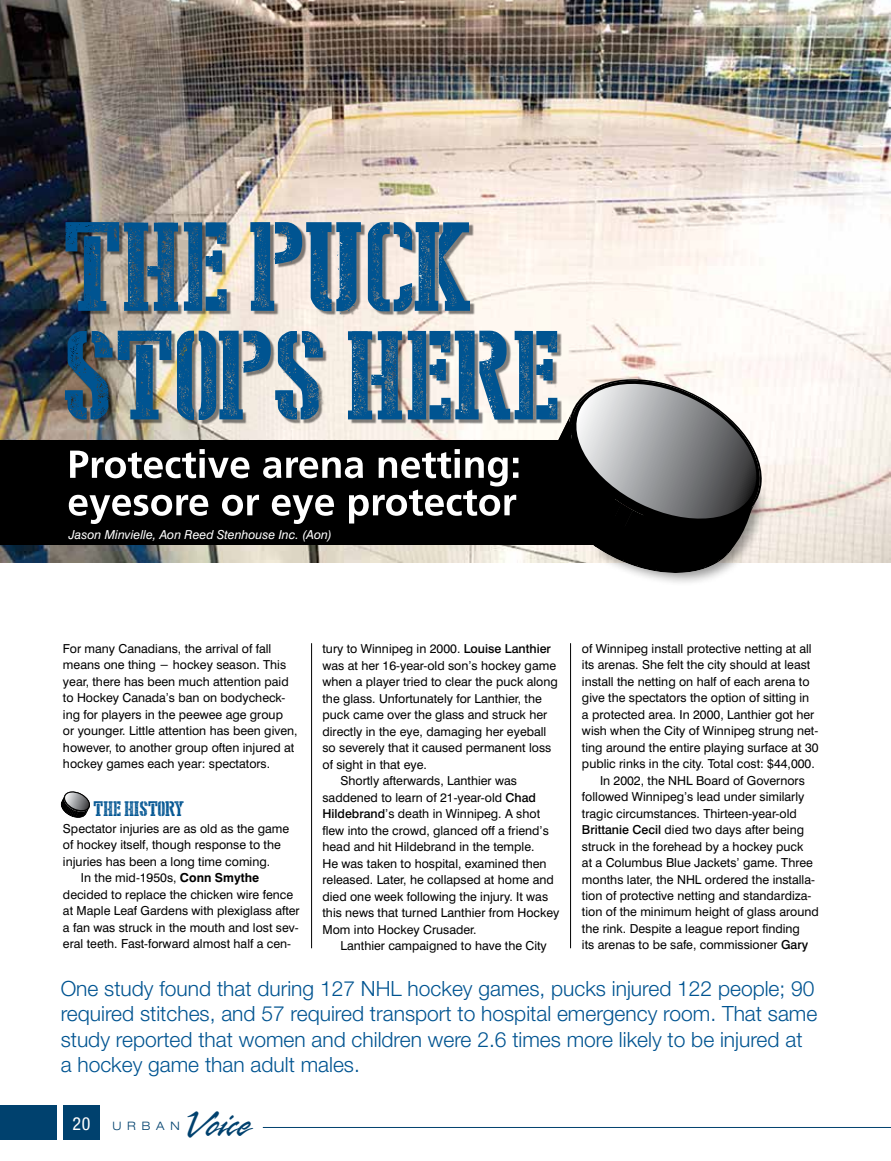
<style>
.page{position:relative;width:891px;height:1161px;background:#fff}
.page>*{position:absolute;margin:0;border:0;box-sizing:border-box;transform-origin:0 0}
.t1{font:126.45px/108.6px "Stencil Style New";color:#005491}
.t2{font:39.6px "Rapier Plain";color:#00416e}
.t3{font:300 21px/25.5px "Helvetica Neue";color:#005491}
.t4{font:21px "Stencil Style New";color:#005491}
.t5{font:12.3px/16.5px "Swiss 721 BT";color:#000}
.t6{font:italic 12.3px "Swiss 721 BT";color:#fff}
.t7{font:300 expanded 11.7px "Helvetica Neue";letter-spacing:.505em;color:#00416e}
.s1{font-weight:700}
.s2{font-weight:500}
.s3{font-weight:400;font-stretch:condensed;font-size:18px;color:#fff}
</style>
<div class="page">
<img style="left:0;top:0;width:891px;height:563px">
<div style="left:0;top:440px;width:615px;height:104px;background:#000"></div>
<hr style="left:311px;top:643px;width:1px;height:305px;background:#000">
<hr style="left:570px;top:643px;width:1px;height:305px;background:#000">
<div style="left:67px;top:224px;width:495px;height:201px;background:#000;opacity:.49"></div>
<svg style="left:69px;top:449px;width:449px;height:75px"></svg>
<svg style="left:61px;top:791px;width:29px;height:27px"></svg>
<svg style="left:546px;top:369px;width:237px;height:214px"></svg>
<hr style="left:263px;top:1127px;width:628px;height:1px;background:#00416e">
<div style="left:63px;top:1106px;width:37px;height:34px;background:#00416e"></div>
<div style="left:0;top:1106px;width:57px;height:34px;background:#00416e"></div>
<h1 class="t1" style="left:63px;top:216px;width:498px">THE PUCK<br>STOPS HERE</h1>
<p class="t6" style="left:69px;top:527px;width:265px">Jason Minvielle, Aon Reed Stenhouse Inc. (Aon)</p>
<p class="t5" style="left:63px;top:640px;width:236px">For many Canadians, the arrival of fall means one thing − hockey season. This year, there has been much attention paid to Hockey Canada’s ban on bodycheck&shy;ing for players in the peewee age group<br>or younger. Little attention has been given, however, to another group often injured at hockey games each year: spectators.</p>
<h3 class="t4" style="left:94px;top:798px;width:92px">THE HISTORY</h3>
<p class="t5" style="left:63px;top:820px;width:228px">Spectator injuries are as old as the game</p>
<p class="t5" style="left:63px;top:836px;width:219px">of hockey itself, though response to the</p>
<p class="t5" style="left:63px;top:853px;width:209px">injuries has been a long time coming.</p>
<p class="t5" style="left:81px;top:869px;width:180px">In the mid-1950s, <span class="s1">Conn Smythe</span></p>
<p class="t5" style="left:63px;top:886px;width:232px">decided to replace the chicken wire fence</p>
<p class="t5" style="left:63px;top:902px;width:238px">at Maple Leaf Gardens with plexiglass after</p>
<p class="t5" style="left:63px;top:919px;width:237px">a fan was struck in the mouth and lost sev-</p>
<p class="t5" style="left:63px;top:935px;width:230px">eral teeth. Fast-forward almost half a cen-</p>
<p class="t5" style="left:322px;top:640px;width:230px">tury to Winnipeg in 2000. <span class="s2">Louise Lanthier</span></p>
<p class="t5" style="left:322px;top:657px;width:235px">was at her 16-year-old son’s hockey game</p>
<p class="t5" style="left:322px;top:673px;width:237px">when a player tried to clear the puck along</p>
<p class="t5" style="left:322px;top:690px;width:221px">the glass. Unfortunately for Lanthier, the</p>
<p class="t5" style="left:322px;top:706px;width:226px">puck came over the glass and struck her</p>
<p class="t5" style="left:322px;top:723px;width:225px">directly in the eye, damaging her eyeball</p>
<p class="t5" style="left:322px;top:739px;width:230px">so severely that it caused permanent loss</p>
<p class="t5" style="left:322px;top:756px;width:106px">of sight in that eye.</p>
<p class="t5" style="left:341px;top:772px;width:178px">Shortly afterwards, Lanthier was</p>
<p class="t5" style="left:322px;top:789px;width:215px">saddened to learn of 21-year-old <span class="s2">Chad</span></p>
<p class="t5" style="left:322px;top:805px;width:219px"><span class="s2">Hildebrand</span>’s death in Winnipeg. A shot</p>
<p class="t5" style="left:322px;top:822px;width:228px">flew into the crowd, glanced off a friend’s</p>
<p class="t5" style="left:322px;top:838px;width:214px">head and hit Hildebrand in the temple.</p>
<p class="t5" style="left:322px;top:855px;width:226px">He was taken to hospital, examined then</p>
<p class="t5" style="left:322px;top:871px;width:233px">released. Later, he collapsed at home and</p>
<p class="t5" style="left:322px;top:888px;width:227px">died one week following the injury. It was</p>
<p class="t5" style="left:322px;top:904px;width:238px">this news that turned Lanthier from Hockey</p>
<p class="t5" style="left:322px;top:921px;width:156px">Mom into Hockey Crusader.</p>
<p class="t5" style="left:341px;top:937px;width:208px">Lanthier campaigned to have the City</p>
<p class="t5" style="left:582px;top:640px;width:231px">of Winnipeg install protective netting at all</p>
<p class="t5" style="left:582px;top:656px;width:230px">its arenas. She felt the city should at least</p>
<p class="t5" style="left:582px;top:673px;width:229px">install the netting on half of each arena to</p>
<p class="t5" style="left:582px;top:689px;width:229px">give the spectators the option of sitting in</p>
<p class="t5" style="left:582px;top:706px;width:234px">a protected area. In 2000, Lanthier got her</p>
<p class="t5" style="left:582px;top:722px;width:238px">wish when the City of Winnipeg strung net-</p>
<p class="t5" style="left:582px;top:739px;width:238px">ting around the entire playing surface at 30</p>
<p class="t5" style="left:582px;top:755px;width:234px">public rinks in the city. Total cost: $44,000.</p>
<p class="t5" style="left:600px;top:772px;width:206px">In 2002, the NHL Board of Governors</p>
<p class="t5" style="left:582px;top:788px;width:224px">followed Winnipeg’s lead under similarly</p>
<p class="t5" style="left:582px;top:805px;width:216px">tragic circumstances. Thirteen-year-old</p>
<p class="t5" style="left:582px;top:821px;width:224px"><span class="s2">Brittanie Cecil</span> died two days after being</p>
<p class="t5" style="left:582px;top:838px;width:223px">struck in the forehead by a hockey puck</p>
<p class="t5" style="left:582px;top:854px;width:233px">at a Columbus Blue Jackets’ game. Three</p>
<p class="t5" style="left:582px;top:871px;width:234px">months later, the NHL ordered the installa-</p>
<p class="t5" style="left:582px;top:887px;width:231px">tion of protective netting and standardiza-</p>
<p class="t5" style="left:582px;top:904px;width:238px">tion of the minimum height of glass around</p>
<p class="t5" style="left:582px;top:920px;width:220px">the rink. Despite a league report finding</p>
<p class="t5" style="left:582px;top:937px;width:228px">its arenas to be safe, commissioner <span class="s2">Gary</span></p>
<p class="t3" style="left:61px;top:975px;width:758px">One study found that during 127 NHL hockey games, pucks injured 122 people; 90 required stitches, and 57 required transport to hospital emergency room. That same study reported that women and children were 2.6 times more likely to be injured at a hockey game than adult males.</p>
<p class="t7" style="left:73px;top:1119px;width:109px"><span class="s3">20</span> URBAN</p>
<h2 class="t2" style="left:183px;top:1099px;width:68px">Voice</h2>
</div>
